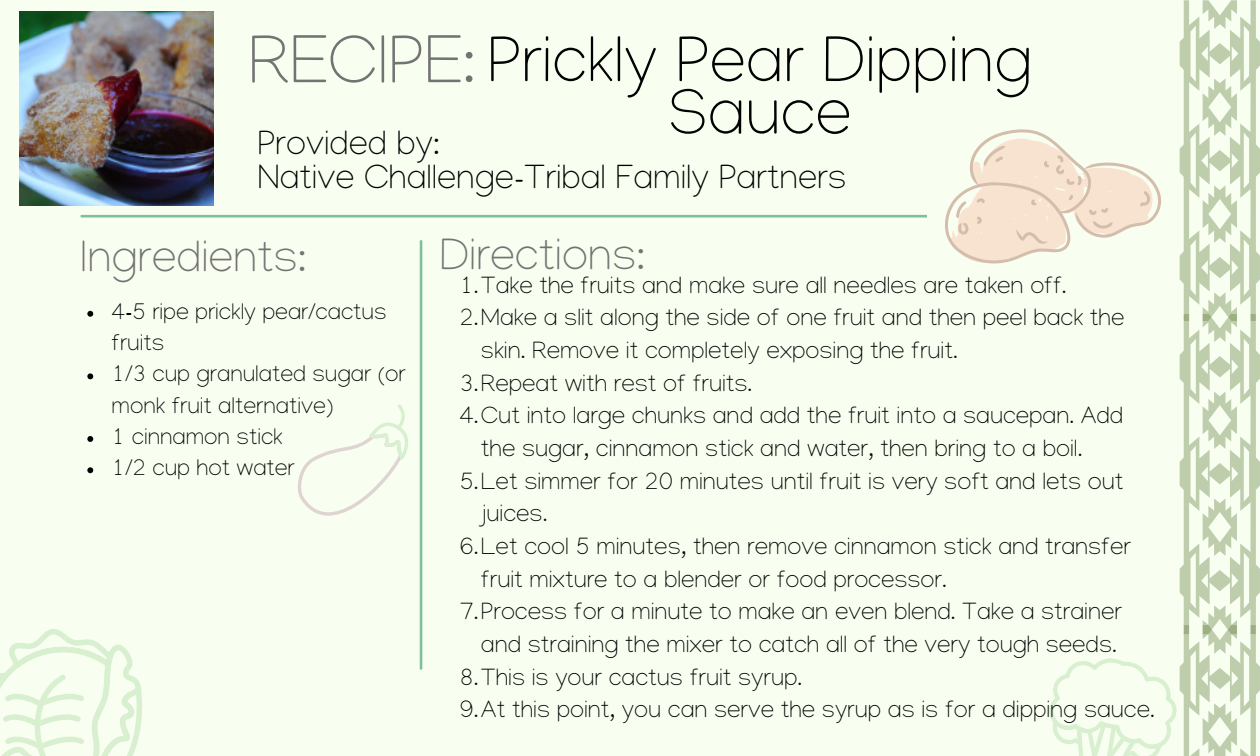
<style>
.page{position:relative;width:1260px;height:756px;background:#f8fef0}
.page>*{position:absolute;margin:0;border:0;box-sizing:border-box;transform-origin:0 0}
.t1{font:100 66.5px "Manjari";color:#000}
.t2{font:100 45.5px "Manjari";color:#737373}
.t3{font:100 35px/34.3px "Manjari";color:#000}
.t4{font:100 24.5px "Manjari";color:#000}
.t5{font:100 23.45px/31.2px "Manjari";color:#000}
.s1{font-size:70px;color:#737373}
</style>
<div class="page">
<svg style="left:297px;top:404px;width:111px;height:112px"></svg>
<svg style="left:0;top:629px;width:142px;height:127px"></svg>
<hr style="left:420px;top:241px;width:2px;height:428px;background:#80bf9e">
<hr style="left:82px;top:215px;width:1013px;height:3px;background:#80bf9e">
<div style="left:927px;top:150px;width:196px;height:114px;background:#f8fef0"></div>
<svg style="left:945px;top:1px;width:315px;height:755px"></svg>
<img style="left:19px;top:12px;width:195px;height:194px">
<svg style="left:87px;top:311px;width:6px;height:6px"></svg>
<svg style="left:87px;top:373px;width:6px;height:6px"></svg>
<svg style="left:87px;top:436px;width:6px;height:6px"></svg>
<svg style="left:87px;top:467px;width:6px;height:6px"></svg>
<h1 class="t1" style="left:248px;top:35px;width:786px"><span class="s1">RECIPE:</span> Prickly Pear Dipping</h1>
<h1 class="t1" style="left:668px;top:88px;width:185px">Sauce</h1>
<h3 class="t3" style="left:257px;top:131px;width:591px">Provided by:<br>Native Challenge-Tribal Family Partners</h3>
<h2 class="t2" style="left:80px;top:240px;width:228px">Ingredients:</h2>
<h2 class="t2" style="left:439px;top:238px;width:207px">Directions:</h2>
<p class="t5" style="left:112px;top:300px;width:296px">4-5 ripe prickly pear/cactus fruits<br>1/3 cup granulated sugar (or monk fruit alternative)<br>1 cinnamon stick<br>1/2 cup hot water</p>
<p class="t4" style="left:459px;top:276px;width:609px">1.Take the fruits and make sure all needles are taken off.</p>
<p class="t4" style="left:459px;top:309px;width:666px">2.Make a slit along the side of one fruit and then peel back the</p>
<p class="t4" style="left:481px;top:341px;width:478px">skin. Remove it completely exposing the fruit.</p>
<p class="t4" style="left:459px;top:374px;width:294px">3.Repeat with rest of fruits.</p>
<p class="t4" style="left:459px;top:407px;width:665px">4.Cut into large chunks and add the fruit into a saucepan. Add</p>
<p class="t4" style="left:481px;top:439px;width:603px">the sugar, cinnamon stick and water, then bring to a boil.</p>
<p class="t4" style="left:459px;top:472px;width:666px">5.Let simmer for 20 minutes until fruit is very soft and lets out</p>
<p class="t4" style="left:481px;top:505px;width:68px">juices.</p>
<p class="t4" style="left:459px;top:537px;width:673px">6.Let cool 5 minutes, then remove cinnamon stick and transfer</p>
<p class="t4" style="left:481px;top:570px;width:467px">fruit mixture to a blender or food processor.</p>
<p class="t4" style="left:459px;top:603px;width:664px">7.Process for a minute to make an even blend. Take a strainer</p>
<p class="t4" style="left:481px;top:635px;width:637px">and straining the mixer to catch all of the very tough seeds.</p>
<p class="t4" style="left:459px;top:668px;width:344px">8.This is your cactus fruit syrup.</p>
<p class="t4" style="left:459px;top:701px;width:697px">9.At this point, you can serve the syrup as is for a dipping sauce.</p>
</div>
